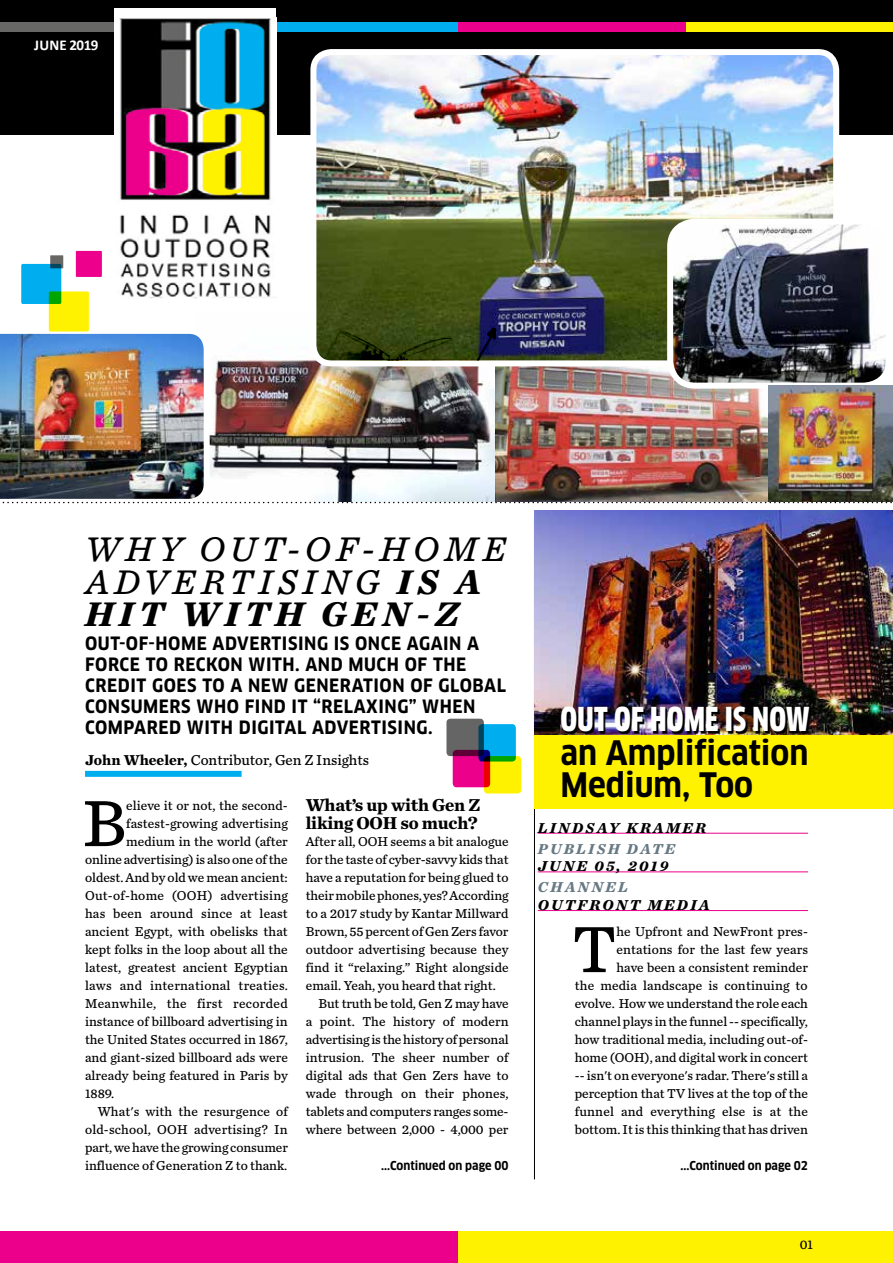
<style>
.page{position:relative;width:893px;height:1263px;background:#fff}
.page>*{position:absolute;margin:0;border:0;box-sizing:border-box;transform-origin:0 0}
.t1{font:68.25px "Chronicle Text G4";color:#000}
.t2{font:italic 35.7px/32.5px "Chronicle Text G4";letter-spacing:.15em;color:#000}
.t3{font:700 33px/31.7px "Clan OT Narr";color:#000}
.t4{font:900 condensed 32.25px "Clan OT";letter-spacing:.01em;color:#fff}
.t5{font:700 18px/21px "Clan OT Narr";letter-spacing:.03em;color:#000}
.t6{font:700 18px/18px "Chronicle Text G4";letter-spacing:-.015em;color:#000}
.t7{font:italic 700 15px "Chronicle Text G4";letter-spacing:.15em;color:#000}
.t8{font:15px "Chronicle Text G4";color:#000}
.t9{font:italic 700 15px "Chronicle Text G4";letter-spacing:.15em;color:#677983}
.t10{font:700 15px "Calibri";letter-spacing:-.01em;color:#fff}
.t11{font:13.5px/18px "Chronicle Text G4";color:#000;text-align:right}
.t12{font:13.5px "Chronicle Text G4";letter-spacing:.02em;color:#000}
.t13{font:13.5px "Chronicle Text G4";letter-spacing:.025em;color:#000}
.t14{font:700 12px "Clan OT Narr";color:#000}
.s1{font-weight:700}
</style>
<div class="page">
<div style="left:0;top:1231px;width:458px;height:32px;background:#ec008b"></div>
<div style="left:458px;top:1231px;width:435px;height:32px;background:#fff200"></div>
<div style="left:0;top:0;width:893px;height:135px;background:#000"></div>
<div style="left:0;top:22px;width:228px;height:10px;background:#676766"></div>
<div style="left:228px;top:22px;width:230px;height:10px;background:#00aeef"></div>
<div style="left:458px;top:22px;width:228px;height:10px;background:#ec008b"></div>
<div style="left:686px;top:22px;width:207px;height:10px;background:#fff200"></div>
<img style="left:0;top:328px;width:893px;height:176px">
<img style="left:317px;top:56px;width:515px;height:303px">
<div style="left:310px;top:49px;width:529px;height:317px;border:6px solid #fff;border-radius:18px"></div>
<div style="left:115px;top:8px;width:161px;height:295px;background:#fff"></div>
<img style="left:119px;top:18px;width:152px;height:281px">
<div style="left:85px;top:771px;width:157px;height:6px;background:#00aeef"></div>
<hr style="left:534px;top:516px;width:1px;height:663px;background:#000">
<img style="left:534px;top:510px;width:359px;height:225px">
<img style="left:563px;top:709px;width:248px;height:25px">
<div style="left:446px;top:719px;width:38px;height:37px;background:#666565;border-radius:4px"></div>
<svg style="left:453px;top:750px;width:37px;height:37px"></svg>
<svg style="left:478px;top:724px;width:38px;height:37px"></svg>
<svg style="left:484px;top:756px;width:37px;height:37px"></svg>
<div style="left:534px;top:735px;width:359px;height:73px;background:#fff200"></div>
<hr style="left:538px;top:833px;width:270px;height:1px;background:#ec008c">
<hr style="left:538px;top:871px;width:270px;height:1px;background:#ec008c">
<hr style="left:538px;top:910px;width:270px;height:1px;background:#ec008c">
<img style="left:670px;top:222px;width:219px;height:164px">
<div style="left:667px;top:219px;width:225px;height:170px;border:6px solid #fff;border-radius:25px"></div>
<div style="left:21px;top:264px;width:40px;height:40px;background:#00aeef;border-radius:2px"></div>
<div style="left:49px;top:291px;width:40px;height:40px;background:#fff200;border-radius:2px"></div>
<div style="left:76px;top:251px;width:26px;height:26px;background:#ec008c"></div>
<svg style="left:50px;top:255px;width:13px;height:13px"></svg>
<img style="left:769px;top:385px;width:124px;height:116px">
<img style="left:195px;top:312px;width:300px;height:189px">
<p class="t10" style="left:34px;top:36px;width:66px">JUNE 2019</p>
<h2 class="t2" style="left:85px;top:532px;width:422px">WHY OUT-OF-HOME<br>ADVERTISING <span class="s1">IS A<br>HIT WITH GEN-Z</span></h2>
<h3 class="t5" style="left:85px;top:633px;width:422px">OUT-OF-HOME ADVERTISING IS ONCE AGAIN A FORCE TO RECKON WITH. AND MUCH OF THE CREDIT GOES TO A NEW GENERATION OF GLOBAL CONSUMERS WHO FIND IT “RELAXING” WHEN COMPARED WITH DIGITAL ADVERTISING.</h3>
<p class="t8" style="left:85px;top:751px;width:286px"><span class="s1">John Wheeler,</span> Contributor, Gen Z Insights</p>
<h1 class="t1" style="left:83px;top:780px;width:45px">B</h1>
<p class="t11" style="left:126px;top:796px;width:163px">elieve it or not, the second-</p>
<p class="t11" style="left:126px;top:814px;width:163px">fastest-growing advertising</p>
<p class="t11" style="left:126px;top:832px;width:163px">medium in the world (after</p>
<p class="t11" style="left:85px;top:850px;width:204px">online advertising) is also one of the</p>
<p class="t11" style="left:85px;top:868px;width:204px">oldest. And by old we mean ancient:</p>
<p class="t12" style="left:85px;top:887px;width:204px">Out-of-home (OOH) advertising</p>
<p class="t12" style="left:85px;top:905px;width:204px">has been around since at least</p>
<p class="t11" style="left:85px;top:922px;width:204px">ancient Egypt, with obelisks that</p>
<p class="t11" style="left:85px;top:940px;width:204px">kept folks in the loop about all the</p>
<p class="t11" style="left:85px;top:958px;width:204px">latest, greatest ancient Egyptian</p>
<p class="t12" style="left:85px;top:977px;width:204px">laws and international treaties.</p>
<p class="t13" style="left:85px;top:995px;width:204px">Meanwhile, the first recorded</p>
<p class="t11" style="left:85px;top:1012px;width:204px">instance of billboard advertising in</p>
<p class="t11" style="left:85px;top:1030px;width:204px">the United States occurred in 1867,</p>
<p class="t11" style="left:85px;top:1048px;width:204px">and giant-sized billboard ads were</p>
<p class="t11" style="left:85px;top:1066px;width:204px">already being featured in Paris by</p>
<p class="t11" style="left:85px;top:1084px;width:31px">1889.</p>
<p class="t11" style="left:98px;top:1102px;width:191px">What's with the resurgence of</p>
<p class="t11" style="left:85px;top:1120px;width:204px">old-school, OOH advertising? In</p>
<p class="t11" style="left:85px;top:1138px;width:204px">part, we have the growing consumer</p>
<p class="t11" style="left:85px;top:1156px;width:204px">influence of Generation Z to thank.</p>
<h3 class="t6" style="left:306px;top:795px;width:176px">What’s up with Gen Z liking OOH so much?</h3>
<p class="t11" style="left:306px;top:832px;width:204px">After all, OOH seems a bit analogue</p>
<p class="t11" style="left:306px;top:850px;width:204px">for the taste of cyber-savvy kids that</p>
<p class="t11" style="left:306px;top:868px;width:204px">have a reputation for being glued to</p>
<p class="t11" style="left:306px;top:886px;width:204px">their mobile phones, yes? According</p>
<p class="t11" style="left:306px;top:904px;width:204px">to a 2017 study by Kantar Millward</p>
<p class="t11" style="left:306px;top:922px;width:204px">Brown, 55 percent of Gen Zers favor</p>
<p class="t11" style="left:306px;top:940px;width:204px">outdoor advertising because they</p>
<p class="t11" style="left:306px;top:958px;width:204px">find it “relaxing.” Right alongside</p>
<p class="t11" style="left:306px;top:976px;width:192px">email. Yeah, you heard that right.</p>
<p class="t11" style="left:319px;top:994px;width:191px">But truth be told, Gen Z may have</p>
<p class="t11" style="left:306px;top:1012px;width:204px">a point. The history of modern</p>
<p class="t11" style="left:306px;top:1030px;width:204px">advertising is the history of personal</p>
<p class="t11" style="left:306px;top:1048px;width:204px">intrusion. The sheer number of</p>
<p class="t11" style="left:306px;top:1066px;width:204px">digital ads that Gen Zers have to</p>
<p class="t11" style="left:306px;top:1084px;width:204px">wade through on their phones,</p>
<p class="t11" style="left:306px;top:1102px;width:204px">tablets and computers ranges some-</p>
<p class="t11" style="left:306px;top:1120px;width:204px">where between 2,000 - 4,000 per</p>
<p class="t14" style="left:381px;top:1158px;width:129px">...Continued on page 00</p>
<h3 class="t4" style="left:560px;top:701px;width:250px">OUT OF HOME IS NOW</h3>
<h3 class="t3" style="left:560px;top:738px;width:250px">an Amplification<br>Medium, Too</h3>
<p class="t7" style="left:538px;top:818px;width:169px">LINDSAY KRAMER</p>
<p class="t9" style="left:538px;top:839px;width:139px">PUBLISH DATE</p>
<p class="t7" style="left:538px;top:857px;width:132px">JUNE 05, 2019</p>
<p class="t9" style="left:538px;top:878px;width:91px">CHANNEL</p>
<p class="t7" style="left:538px;top:896px;width:173px">OUTFRONT MEDIA</p>
<p class="t11" style="left:575px;top:922px;width:235px">he Upfront and NewFront pres&shy;entations for the last few years<br>have been a consistent reminder<br>the media landscape is continuing to evolve. How we understand the role each channel plays in the funnel -- specifically, how traditional media, including out-of&shy;home (OOH), and digital work in concert -- isn't on everyone's radar. There's still a perception that TV lives at the top of the funnel and everything else is at the bottom. It is this thinking that has driven</p>
<h1 class="t1" style="left:572px;top:906px;width:46px">T</h1>
<p class="t14" style="left:680px;top:1158px;width:129px">...Continued on page 02</p>
<p class="t11" style="left:800px;top:1235px;width:15px">01</p>
</div>
